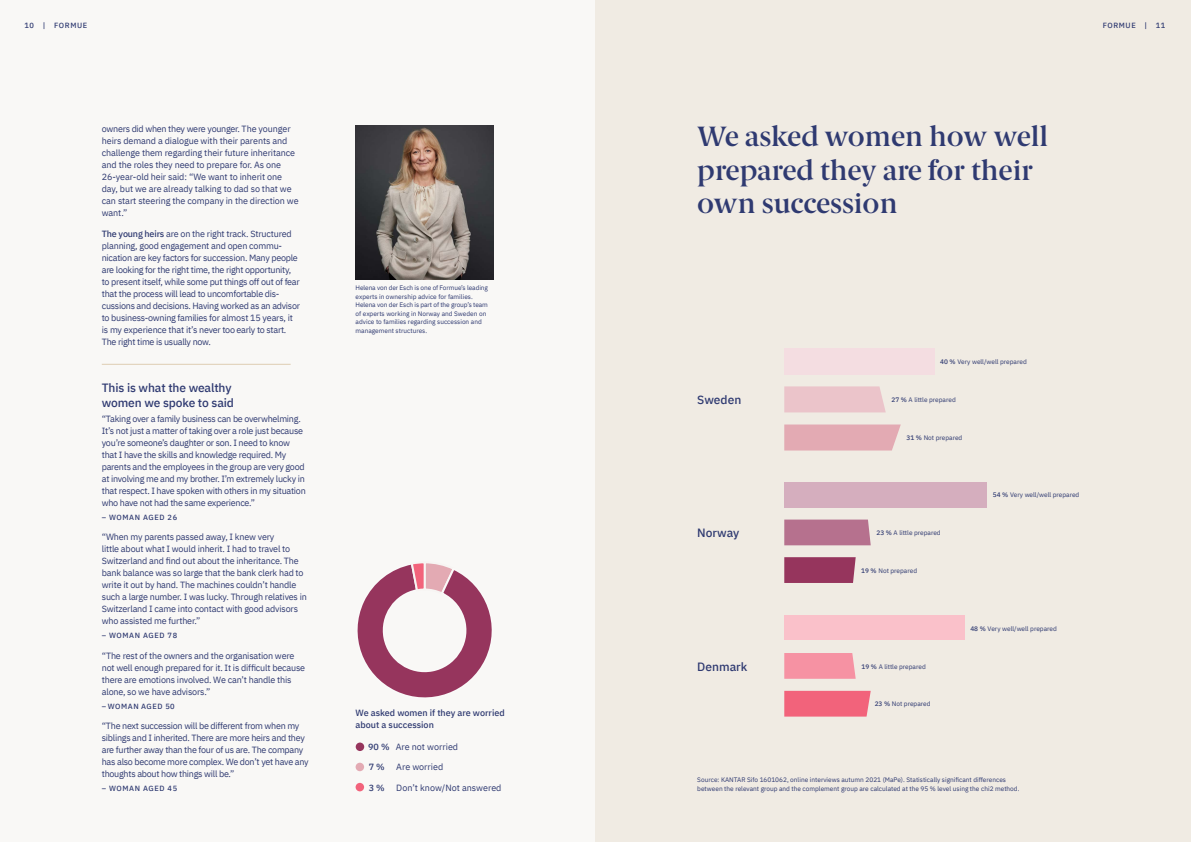
<style>
.page{position:relative;width:1191px;height:842px;background:#fff}
.page>*{position:absolute;margin:0;border:0;box-sizing:border-box;transform-origin:0 0}
.t1{font:28px/33.6px "Berlingske Serif D Bd";color:#2f3a71}
.t2{font:500 12px/15px "IBM Plex Sans";letter-spacing:-.01em;color:#2f3a71}
.t3{font:9px/12px "IBM Plex Sans";letter-spacing:-.03em;color:#2f3a71}
.t4{font:9px/12px "IBM Plex Sans";letter-spacing:-.01em;color:#2f3a71}
.t5{font:500 9px/12px "IBM Plex Sans";color:#2f3a71}
.t6{font:9px "IBM Plex Sans";color:#2f3a71}
.t7{font:500 7.5px "IBM Plex Sans";letter-spacing:.08em;color:#2f3a71}
.t8{font:6.5px/8.5px "IBM Plex Sans";color:#2f3a71}
.s1{font-weight:500}
</style>
<div class="page">
<div style="left:0;top:0;width:595px;height:842px;background:#f9f8f6"></div>
<div style="left:595px;top:0;width:596px;height:842px;background:#f0ebe3"></div>
<div style="left:784px;top:348px;width:150px;height:26px;background:#f4dde1"></div>
<svg style="left:784px;top:386px;width:101px;height:26px"></svg>
<svg style="left:784px;top:424px;width:116px;height:26px"></svg>
<div style="left:784px;top:482px;width:203px;height:26px;background:#d5aebe"></div>
<div style="left:784px;top:520px;width:86px;height:25px;background:#b6718e"></div>
<div style="left:784px;top:557px;width:71px;height:26px;background:#96355d"></div>
<div style="left:784px;top:616px;width:180px;height:24px;background:#fac1ca"></div>
<svg style="left:784px;top:653px;width:71px;height:26px"></svg>
<div style="left:784px;top:691px;width:86px;height:26px;background:#f2637b"></div>
<img style="left:355px;top:125px;width:139px;height:154px">
<hr style="left:102px;top:364px;width:189px;height:1px;background:#decdb2">
<div style="left:356px;top:742px;width:8px;height:9px;background:#96355d;border-radius:50%"></div>
<div style="left:355px;top:763px;width:9px;height:8px;background:#e3aab3;border-radius:50%"></div>
<div style="left:355px;top:783px;width:9px;height:8px;background:#f2637b;border-radius:50%"></div>
<svg style="left:357px;top:563px;width:135px;height:135px"></svg>
<p class="t7" style="left:25px;top:19px;width:64px">10 | FORMUE</p>
<p class="t7" style="left:1102px;top:19px;width:64px">FORMUE | 11</p>
<p class="t4" style="left:102px;top:122px;width:198px">owners did when they were younger. The younger heirs demand a dialogue with their parents and challenge them regarding their future inheritance and the roles they need to prepare for. As one 26-year-old heir said: “We want to inherit one day, but we are already talking to dad so that we can start steering the company in the direction we want.”</p>
<p class="t3" style="left:102px;top:227px;width:200px"><span class="s1">The young heirs</span> are on the right track. Structured planning, good engagement and open commu&shy;nication are key factors for succession. Many people are looking for the right time, the right opportunity, to present itself, while some put things off out of fear that the process will lead to uncomfortable dis&shy;cussions and decisions. Having worked as an advisor to business-owning families for almost 15 years, it is my experience that it’s never too early to start.<br>The right time is usually now.</p>
<h2 class="t2" style="left:102px;top:379px;width:134px">This is what the wealthy women we spoke to said</h2>
<p class="t3" style="left:102px;top:412px;width:205px">“Taking over a family business can be overwhelming.<br>It’s not just a matter of taking over a role just because you’re someone’s daughter or son. I need to know that I have the skills and knowledge required. My parents and the employees in the group are very good at involving me and my brother. I’m extremely lucky in that respect. I have spoken with others in my situation who have not had the same experience.”</p>
<p class="t7" style="left:102px;top:511px;width:77px">– WOMAN AGED 26</p>
<p class="t3" style="left:102px;top:530px;width:207px">“When my parents passed away, I knew very<br>little about what I would inherit. I had to travel to Switzerland and find out about the inheritance. The bank balance was so large that the bank clerk had to write it out by hand. The machines couldn’t handle such a large number. I was lucky. Through relatives in Switzerland I came into contact with good advisors who assisted me further.”</p>
<p class="t7" style="left:102px;top:630px;width:77px">– WOMAN AGED 78</p>
<p class="t3" style="left:102px;top:649px;width:205px">“The rest of the owners and the organisation were not well enough prepared for it. It is difficult because there are emotions involved. We can’t handle this alone, so we have advisors.”</p>
<p class="t7" style="left:102px;top:700px;width:74px">– WOMAN AGED 50</p>
<p class="t3" style="left:102px;top:719px;width:208px">“The next succession will be different from when my siblings and I inherited. There are more heirs and they are further away than the four of us are. The company has also become more complex. We don’t yet have any thoughts about how things will be.”</p>
<p class="t7" style="left:102px;top:782px;width:77px">– WOMAN AGED 45</p>
<p class="t8" style="left:355px;top:283px;width:134px">Helena von der Esch is one of Formue’s leading experts in ownership advice for families.<br>Helena von der Esch is part of the group’s team of experts working in Norway and Sweden on advice to families regarding succession and management structures.</p>
<p class="t5" style="left:355px;top:706px;width:151px">We asked women if they are worried about a succession</p>
<p class="t6" style="left:368px;top:740px;width:91px"><span class="s1">90 %</span> Are not worried</p>
<p class="t5" style="left:369px;top:760px;width:18px">7 %</p>
<p class="t6" style="left:396px;top:760px;width:49px">Are worried</p>
<p class="t5" style="left:369px;top:781px;width:18px">3 %</p>
<p class="t6" style="left:396px;top:780px;width:107px">Don’t know/Not answered</p>
<h1 class="t1" style="left:697px;top:120px;width:352px">We asked women how well prepared they are for their own succession</h1>
<h2 class="t2" style="left:697px;top:391px;width:46px">Sweden</h2>
<h2 class="t2" style="left:697px;top:525px;width:44px">Norway</h2>
<h2 class="t2" style="left:697px;top:658px;width:52px">Denmark</h2>
<p class="t8" style="left:940px;top:357px;width:88px"><span class="s1">40 %</span> Very well/well prepared</p>
<p class="t8" style="left:891px;top:395px;width:66px"><span class="s1">27 %</span> A little prepared</p>
<p class="t8" style="left:906px;top:433px;width:57px"><span class="s1">31 %</span> Not prepared</p>
<p class="t8" style="left:876px;top:528px;width:66px"><span class="s1">23 %</span> A little prepared</p>
<p class="t8" style="left:861px;top:566px;width:57px"><span class="s1">19 %</span> Not prepared</p>
<p class="t8" style="left:861px;top:662px;width:66px"><span class="s1">19 %</span> A little prepared</p>
<p class="t8" style="left:874px;top:699px;width:57px"><span class="s1">23 %</span> Not prepared</p>
<p class="t8" style="left:993px;top:490px;width:88px"><span class="s1">54 %</span> Very well/well prepared</p>
<p class="t8" style="left:970px;top:624px;width:88px"><span class="s1">48 %</span> Very well/well prepared</p>
<p class="t8" style="left:697px;top:775px;width:324px">Source: KANTAR Sifo 1601062, online interviews autumn 2021 (MaPe). Statistically significant differences between the relevant group and the complement group are calculated at the 95 % level using the chi2 method.</p>
</div>
